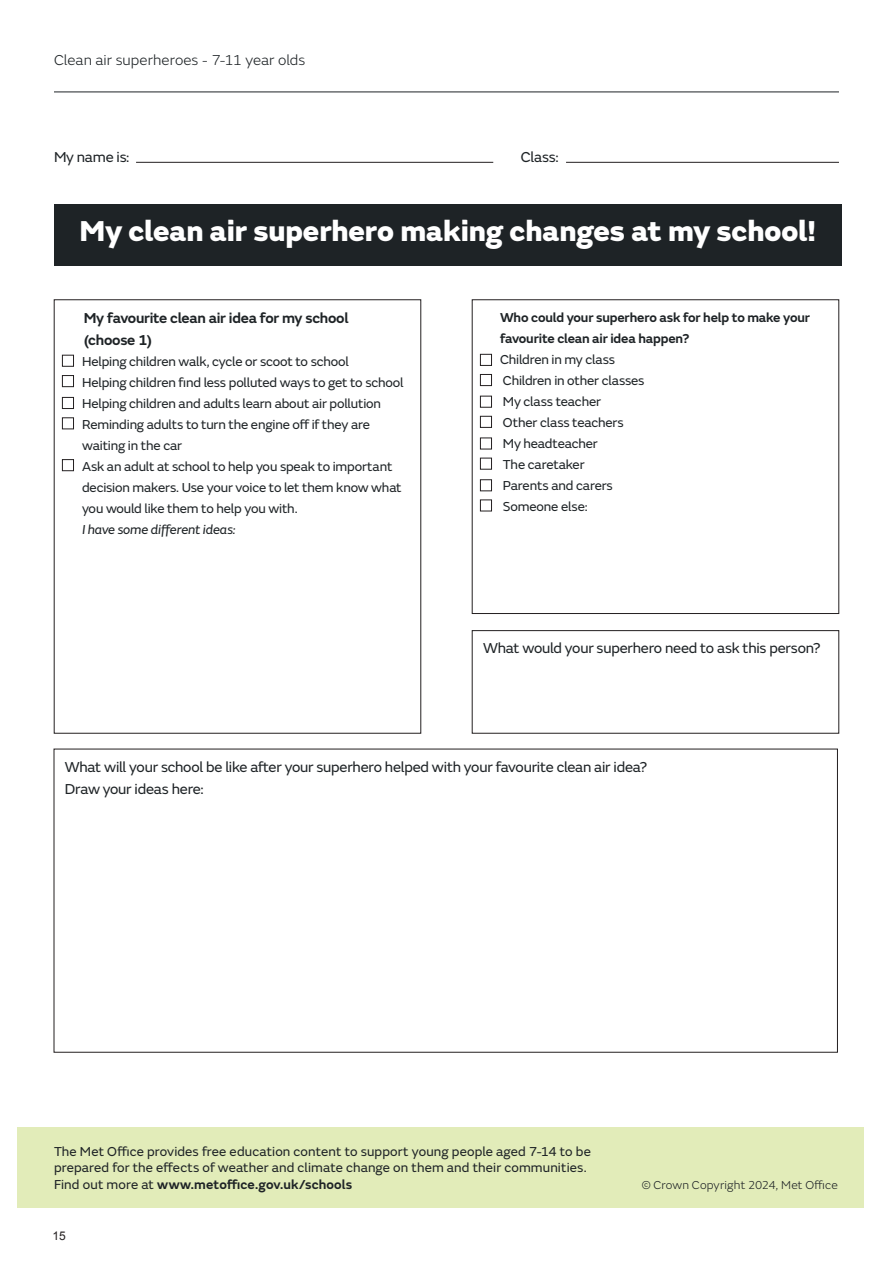
<style>
.page{position:relative;width:893px;height:1263px;background:#fff}
.page>*{position:absolute;margin:0;border:0;box-sizing:border-box;transform-origin:0 0}
.t1{font:800 30px "FS Emeric";letter-spacing:-.005em;color:#fff}
.t2{font:15px/22.5px "FS Emeric";letter-spacing:-.015em;color:#1e2326}
.t3{font:600 15px/22.5px "FS Emeric";letter-spacing:-.015em;color:#1e2326}
.t4{font:300 15px "FS Emeric";color:#1e2326}
.t5{font:13.5px/21px "FS Emeric";letter-spacing:-.01em;color:#1e2326}
.t6{font:13.5px/16.5px "FS Emeric";letter-spacing:.01em;color:#1e2326}
.t7{font:600 13.5px/21px "FS Emeric";letter-spacing:-.01em;color:#1e2326}
.t8{font:italic 13.5px "FS Emeric";letter-spacing:-.015em;color:#1e2326}
.t9{font:300 12px "FS Emeric";letter-spacing:.01em;color:#1e2326}
.t10{font:12px "Arial";color:#231f20}
.s1{font-weight:600}
</style>
<div class="page">
<div style="left:17px;top:1127px;width:846px;height:81px;background:#e2ecb9"></div>
<hr style="left:136px;top:162px;width:357px;height:1px;background:#231f20">
<hr style="left:566px;top:162px;width:273px;height:1px;background:#231f20">
<div style="left:472px;top:299px;width:367px;height:315px;border:1px solid #231f20"></div>
<div style="left:62px;top:355px;width:12px;height:12px;border:1px solid #231f20"></div>
<div style="left:480px;top:354px;width:12px;height:12px;border:1px solid #231f20"></div>
<div style="left:62px;top:375px;width:12px;height:12px;border:1px solid #231f20"></div>
<div style="left:480px;top:374px;width:12px;height:12px;border:1px solid #231f20"></div>
<div style="left:62px;top:397px;width:12px;height:12px;border:1px solid #231f20"></div>
<div style="left:480px;top:396px;width:12px;height:12px;border:1px solid #231f20"></div>
<div style="left:62px;top:417px;width:12px;height:12px;border:1px solid #231f20"></div>
<div style="left:480px;top:416px;width:12px;height:12px;border:1px solid #231f20"></div>
<div style="left:62px;top:459px;width:12px;height:12px;border:1px solid #231f20"></div>
<div style="left:480px;top:438px;width:12px;height:11px;border:1px solid #231f20"></div>
<div style="left:480px;top:458px;width:12px;height:12px;border:1px solid #231f20"></div>
<div style="left:480px;top:479px;width:12px;height:12px;border:1px solid #231f20"></div>
<div style="left:480px;top:499px;width:12px;height:12px;border:1px solid #231f20"></div>
<div style="left:54px;top:204px;width:788px;height:61px;background:#1e2326"></div>
<div style="left:472px;top:630px;width:367px;height:104px;border:1px solid #231f20"></div>
<hr style="left:54px;top:92px;width:785px;height:1px;background:#1e2326">
<p class="t4" style="left:54px;top:50px;width:253px">Clean air superheroes - 7-11 year olds</p>
<p class="t2" style="left:54px;top:145px;width:77px">My name is:</p>
<p class="t2" style="left:521px;top:145px;width:39px">Class:</p>
<h1 class="t1" style="left:80px;top:207px;width:738px">My clean air superhero making changes at my school!</h1>
<p class="t3" style="left:84px;top:305px;width:266px">My favourite clean air idea for my school (choose 1)</p>
<p class="t5" style="left:82px;top:350px;width:323px">Helping children walk, cycle or scoot to school<br>Helping children find less polluted ways to get to school Helping children and adults learn about air pollution Reminding adults to turn the engine off if they are waiting in the car<br>Ask an adult at school to help you speak to important decision makers. Use your voice to let them know what you would like them to help you with.</p>
<p class="t8" style="left:82px;top:520px;width:155px">I have some different ideas:</p>
<p class="t7" style="left:500px;top:306px;width:311px">Who could your superhero ask for help to make your favourite clean air idea happen?</p>
<p class="t5" style="left:500px;top:348px;width:146px">Children in my class<br>Children in other classes<br>My class teacher<br>Other class teachers<br>My headteacher<br>The caretaker<br>Parents and carers<br>Someone else:</p>
<p class="t2" style="left:483px;top:636px;width:339px">What would your superhero need to ask this person?</p>
<p class="t2" style="left:65px;top:755px;width:584px">What will your school be like after your superhero helped with your favourite clean air idea?<br>Draw your ideas here:</p>
<p class="t6" style="left:54px;top:1142px;width:538px">The Met Office provides free education content to support young people aged 7-14 to be prepared for the effects of weather and climate change on them and their communities.<br>Find out more at <span class="s1">www.metoffice.gov.uk/schools</span></p>
<p class="t10" style="left:52px;top:1228px;width:15px">15</p>
<p class="t9" style="left:642px;top:1176px;width:197px">© Crown Copyright 2024, Met Office</p>
</div>
